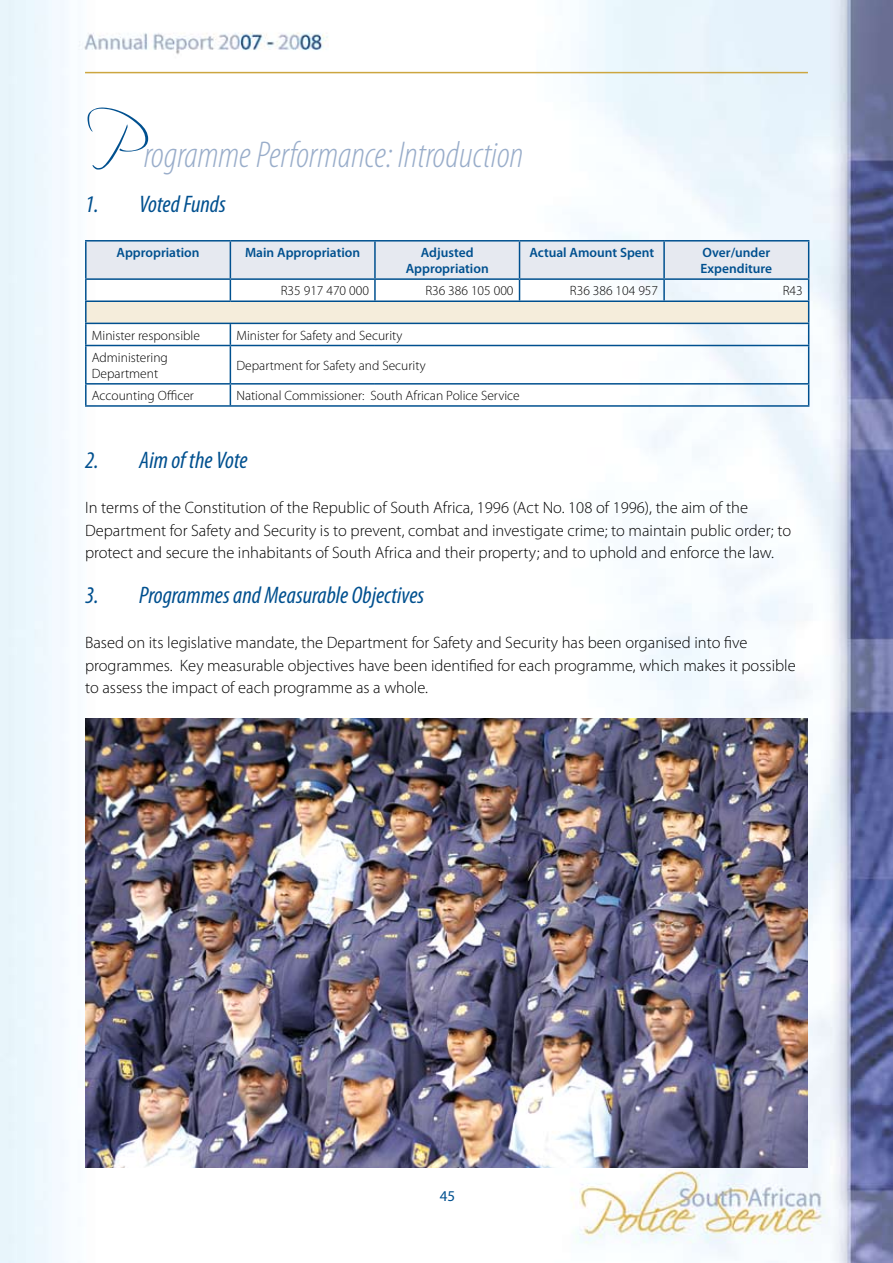
<style>
.page{position:relative;width:893px;height:1263px;background:#fff}
.page>*{position:absolute;margin:0;border:0;box-sizing:border-box;transform-origin:0 0}
.t1{font:67.5px "Scriptina";color:#00508f}
.t2{font:italic 300 condensed 37.5px "Myriad Pro";color:#99adca}
.t3{font:italic condensed 24px "Myriad Pro";color:#00508f}
.t4{font:300 16.5px/22.5px "Myriad Pro";color:#000}
.t5{font:15px "Myriad";color:#00508f}
.t6{font:300 13.5px/16.2px "Myriad Pro";color:#000}
.t7{font:600 13.5px/16.2px "Myriad Pro";color:#00508f;text-align:center}
</style>
<div class="page">
<img style="left:0;top:0;width:893px;height:1263px">
<hr style="left:85px;top:72px;width:723px;height:1px;background:#cca640">
<hr style="left:85px;top:240px;width:145px;height:2px;background:#00508f">
<hr style="left:85px;top:242px;width:2px;height:36px;background:#00508f">
<hr style="left:230px;top:240px;width:145px;height:2px;background:#00508f">
<hr style="left:375px;top:240px;width:144px;height:2px;background:#00508f">
<hr style="left:519px;top:240px;width:145px;height:2px;background:#00508f">
<hr style="left:664px;top:240px;width:145px;height:2px;background:#00508f">
<hr style="left:85px;top:278px;width:145px;height:2px;background:#00508f">
<hr style="left:85px;top:280px;width:2px;height:20px;background:#00508f">
<hr style="left:85px;top:324px;width:2px;height:21px;background:#00508f">
<hr style="left:85px;top:345px;width:145px;height:1px;background:#00508f">
<hr style="left:85px;top:346px;width:2px;height:37px;background:#00508f">
<hr style="left:230px;top:345px;width:145px;height:1px;background:#00508f">
<hr style="left:230px;top:346px;width:1px;height:37px;background:#00508f">
<hr style="left:375px;top:345px;width:434px;height:1px;background:#00508f">
<hr style="left:808px;top:346px;width:1px;height:37px;background:#00508f">
<hr style="left:85px;top:383px;width:145px;height:2px;background:#00508f">
<hr style="left:85px;top:385px;width:2px;height:20px;background:#00508f">
<hr style="left:230px;top:383px;width:145px;height:2px;background:#00508f">
<svg style="left:230px;top:385px;width:1px;height:20px"></svg>
<hr style="left:375px;top:383px;width:434px;height:2px;background:#00508f">
<svg style="left:808px;top:385px;width:1px;height:20px"></svg>
<hr style="left:85px;top:405px;width:724px;height:2px;background:#00508f">
<hr style="left:85px;top:300px;width:145px;height:2px;background:#00508f">
<hr style="left:85px;top:302px;width:2px;height:21px;background:#00508f">
<svg style="left:86px;top:241px;width:723px;height:104px"></svg>
<hr style="left:85px;top:323px;width:724px;height:1px;background:#00508f">
<img style="left:85px;top:719px;width:723px;height:448px">
<h1 class="t1" style="left:85px;top:104px;width:53px">P</h1>
<h2 class="t2" style="left:144px;top:132px;width:381px">rogramme Performance: Introduction</h2>
<h3 class="t3" style="left:85px;top:189px;width:142px">1. Voted Funds</h3>
<p class="t7" style="left:117px;top:244px;width:85px">Appropriation</p>
<p class="t7" style="left:245px;top:244px;width:117px">Main Appropriation</p>
<p class="t7" style="left:406px;top:244px;width:85px">Adjusted<br>Appropriation</p>
<p class="t7" style="left:529px;top:244px;width:126px">Actual Amount Spent</p>
<p class="t7" style="left:701px;top:244px;width:73px;text-align:left">Over/under<br>Expenditure</p>
<p class="t6" style="left:281px;top:282px;width:90px">R35 917 470 000</p>
<p class="t6" style="left:425px;top:282px;width:90px">R36 386 105 000</p>
<p class="t6" style="left:570px;top:282px;width:90px">R36 386 104 957</p>
<p class="t6" style="left:783px;top:282px;width:21px">R43</p>
<p class="t6" style="left:92px;top:327px;width:110px">Minister responsible</p>
<p class="t6" style="left:236px;top:327px;width:168px">Minister for Safety and Security</p>
<p class="t6" style="left:92px;top:349px;width:78px">Administering<br>Department</p>
<p class="t6" style="left:236px;top:357px;width:191px">Department for Safety and Security</p>
<p class="t6" style="left:92px;top:387px;width:104px">Accounting Officer</p>
<p class="t6" style="left:236px;top:387px;width:285px">National Commissioner: South African Police Service</p>
<h3 class="t3" style="left:85px;top:446px;width:164px">2. Aim of the Vote</h3>
<p class="t4" style="left:85px;top:496px;width:708px">In terms of the Constitution of the Republic of South Africa, 1996 (Act No. 108 of 1996), the aim of the<br>Department for Safety and Security is to prevent, combat and investigate crime; to maintain public order; to protect and secure the inhabitants of South Africa and their property; and to uphold and enforce the law.</p>
<h3 class="t3" style="left:85px;top:581px;width:341px">3. Programmes and Measurable Objectives</h3>
<p class="t4" style="left:85px;top:631px;width:712px">Based on its legislative mandate, the Department for Safety and Security has been organised into five programmes. Key measurable objectives have been identified for each programme, which makes it possible to assess the impact of each programme as a whole.</p>
<p class="t5" style="left:440px;top:1188px;width:17px">45</p>
</div>
